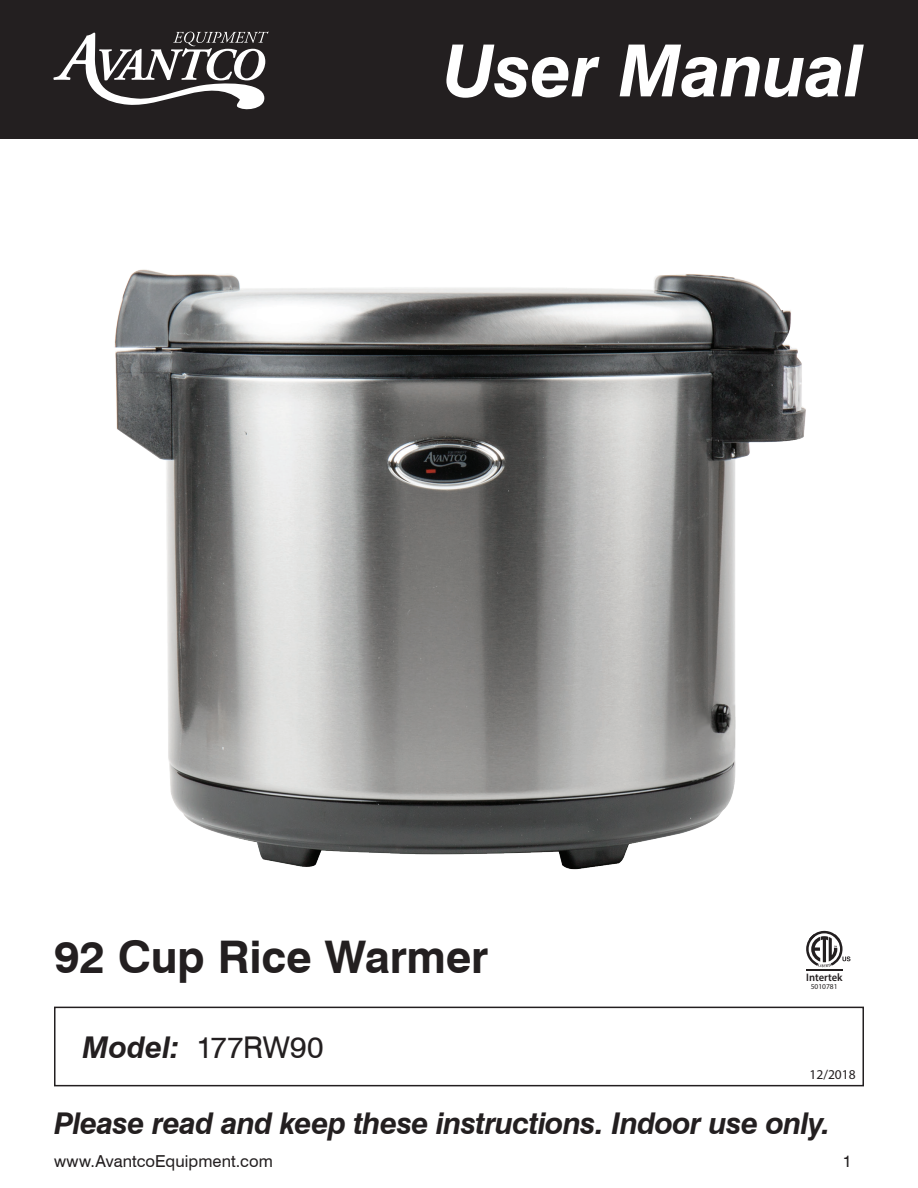
<style>
.page{position:relative;width:918px;height:1188px;background:#fff}
.page>*{position:absolute;margin:0;border:0;box-sizing:border-box;transform-origin:0 0}
.t1{font:italic 700 72px "Swiss 721 BT";letter-spacing:-.01em;color:#fff}
.t2{font:700 45px "Swiss 721 BT";letter-spacing:-.005em;color:#231f20}
.t3{font:italic 700 30px "Swiss 721 BT";letter-spacing:-.025em;color:#231f20}
.t4{font:30px "Swiss 721 BT";letter-spacing:-.005em;color:#231f20}
.t5{font:16.5px "Swiss 721 BT";letter-spacing:.005em;color:#231f20}
.t6{font:13.5px "Myriad Pro";color:#231f20}
.t7{font:600 10.95px "Myriad Pro";color:#231f20}
.t8{font:7.5px "Myriad Pro";color:#231f20}
.s1{font-weight:700;font-style:italic}
</style>
<div class="page">
<div style="left:0;top:0;width:918px;height:138px;background:#231f20"></div>
<div style="left:54px;top:1007px;width:810px;height:79px;border:2px solid #231f20"></div>
<svg style="left:53px;top:31px;width:216px;height:79px"></svg>
<img style="left:114px;top:269px;width:692px;height:601px">
<svg style="left:806px;top:931px;width:44px;height:36px"></svg>
<hr style="left:806px;top:969px;width:36px;height:1px;background:#231f20">
<h1 class="t1" style="left:442px;top:27px;width:423px">User Manual</h1>
<h2 class="t2" style="left:54px;top:930px;width:436px">92 Cup Rice Warmer</h2>
<p class="t4" style="left:82px;top:1029px;width:243px"><span class="s1">Model:</span> 177RW90</p>
<p class="t7" style="left:806px;top:971px;width:38px">Intertek</p>
<p class="t8" style="left:811px;top:982px;width:28px">5010781</p>
<p class="t6" style="left:810px;top:1066px;width:48px">12/2018</p>
<p class="t3" style="left:54px;top:1105px;width:778px">Please read and keep these instructions. Indoor use only.</p>
<p class="t5" style="left:54px;top:1151px;width:220px">www.AvantcoEquipment.com</p>
<p class="t5" style="left:843px;top:1151px;width:11px">1</p>
</div>
